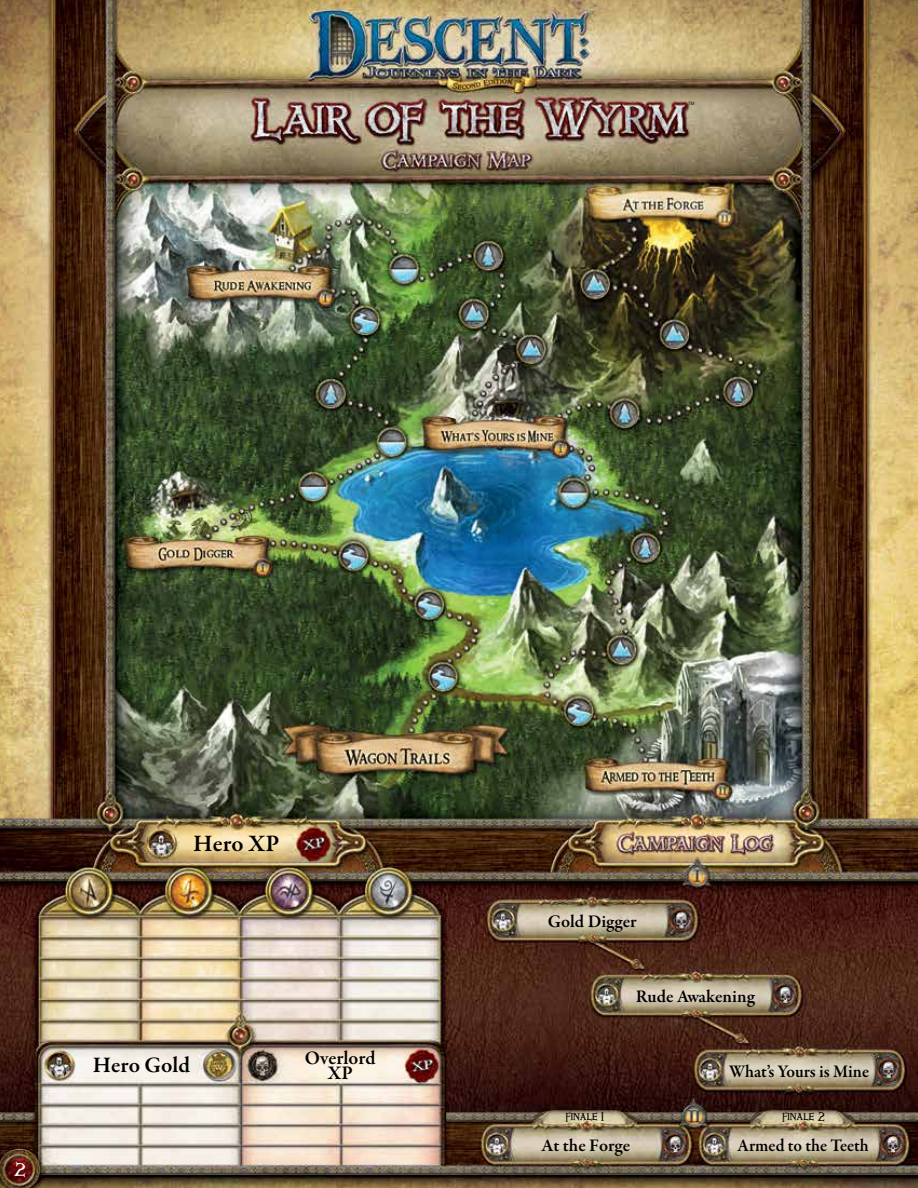
<style>
.page{position:relative;width:918px;height:1188px;background:#fff}
.page>*{position:absolute;margin:0;border:0;box-sizing:border-box;transform-origin:0 0}
.t1{font:700 24px "Garamond Descent";color:#000}
.t2{font:700 22.5px "Garamond Descent";color:#000}
.t3{font:700 19.5px/15px "Garamond Descent";color:#000;text-align:center}
.t4{font:700 18px "Garamond Descent";color:#000}
.t5{font:700 18px "Garamond Descent";color:#000;scale:.9 1}
.t6{font:700 18px "Garamond Descent";color:#000;scale:.95 1}
.t7{font:16.5px "Windlass";color:#fff}
.t8{font:11.25px "Windlass";color:#000;scale:.88 1}
.t9{font:4.5px "Arial";color:#000}
.s1{font-size:9px}
</style>
<div class="page">
<img style="left:0;top:0;width:918px;height:1188px">
<p class="t9" style="left:688px;top:100px;width:8px">TM</p>
<h1 class="t1" style="left:193px;top:829px;width:88px">Hero XP</h1>
<p class="t7" style="left:14px;top:1158px;width:13px">2</p>
<p class="t2" style="left:93px;top:1052px;width:99px">Hero Gold</p>
<p class="t3" style="left:305px;top:1051px;width:72px">Overlord<br>XP</p>
<p class="t4" style="left:548px;top:911px;width:90px">Gold Digger</p>
<p class="t4" style="left:636px;top:985px;width:120px">Rude Awakening</p>
<p class="t5" style="left:729px;top:1060px;width:157px">What’s Yours is Mine</p>
<p class="t8" style="left:566px;top:1109px;width:45px"><span class="s1">F</span>inale 1</p>
<p class="t8" style="left:783px;top:1109px;width:49px"><span class="s1">F</span>inale 2</p>
<p class="t4" style="left:541px;top:1134px;width:90px">At the Forge</p>
<p class="t6" style="left:738px;top:1134px;width:140px">Armed to the Teeth</p>
</div>
